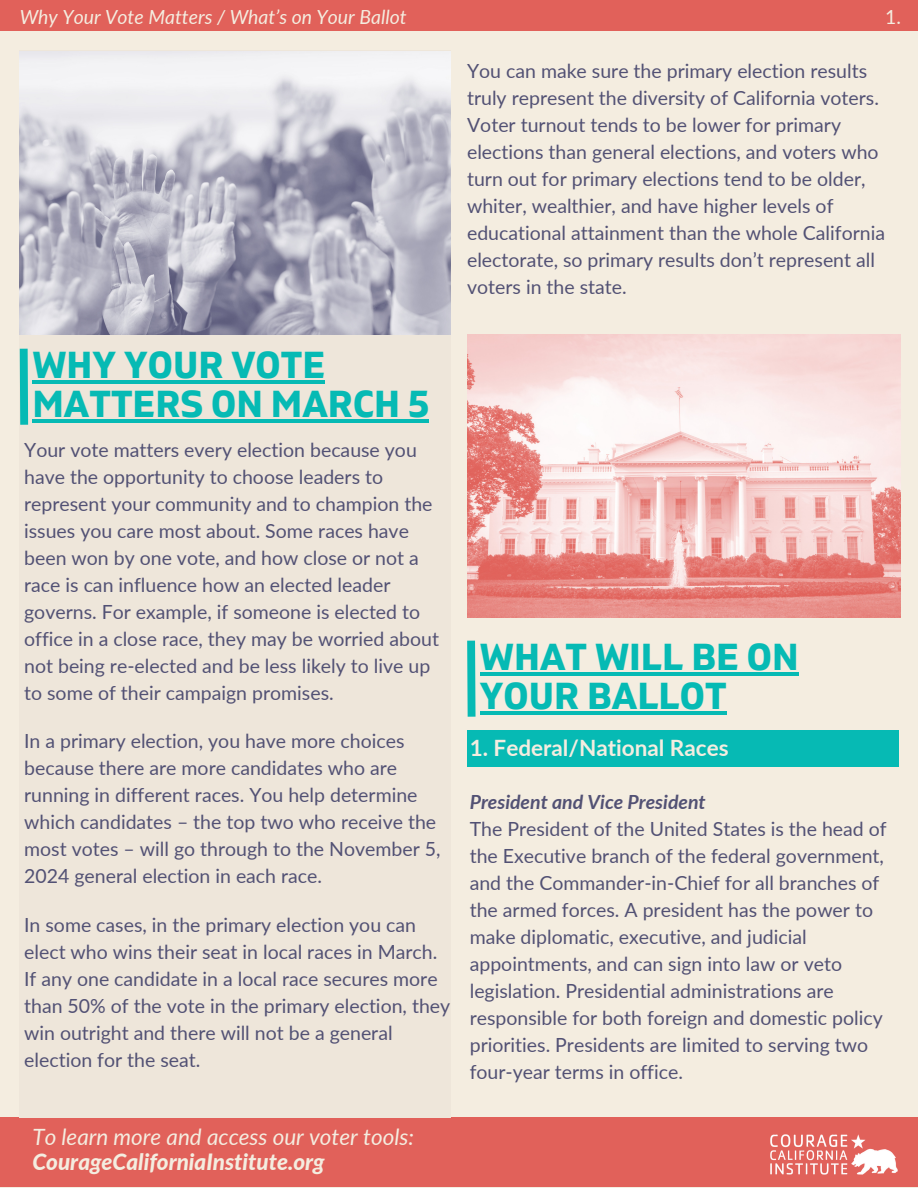
<style>
.page{position:relative;width:918px;height:1188px;background:#f4ede0}
.page>*{position:absolute;margin:0;border:0;box-sizing:border-box;transform-origin:0 0}
.t1{font:700 37.5px/39.3px "Gilam";color:#06bab4}
.t2{font:italic 22.5px/24.8px "Lato";color:#f4ede0}
.t3{font:700 22.5px "Lato";color:#f4ede0}
.t4{font:19.5px/27px "Lato";color:#525174}
.t5{font:italic 19.5px "Lato";color:#f4ede0}
.t6{font:italic 700 19.5px "Lato";color:#525174}
.t7{font:19.5px "Lato";color:#f4ede0}
.s1{font-weight:800}
</style>
<div class="page">
<div style="left:0;top:0;width:918px;height:31px;background:#e1615a"></div>
<div style="left:0;top:1118px;width:918px;height:69px;background:#e1615a"></div>
<div style="left:20px;top:50px;width:431px;height:1068px;background:#eee6da"></div>
<img style="left:20px;top:51px;width:431px;height:284px">
<img style="left:770px;top:1134px;width:128px;height:41px">
<svg style="left:19px;top:348px;width:10px;height:77px"></svg>
<img style="left:467px;top:335px;width:434px;height:282px">
<svg style="left:467px;top:640px;width:9px;height:77px"></svg>
<div style="left:467px;top:730px;width:431px;height:37px;background:#06bab4"></div>
<hr style="left:32px;top:380px;width:293px;height:3px;background:#06bab4">
<hr style="left:32px;top:419px;width:397px;height:4px;background:#06bab4">
<hr style="left:480px;top:672px;width:319px;height:3px;background:#06bab4">
<hr style="left:480px;top:711px;width:247px;height:4px;background:#06bab4">
<h3 class="t5" style="left:20px;top:4px;width:389px">Why Your Vote Matters / What’s on Your Ballot</h3>
<p class="t7" style="left:885px;top:4px;width:17px">1.</p>
<p class="t4" style="left:467px;top:57px;width:419px">You can make sure the primary election results truly represent the diversity of California voters.<br>Voter turnout tends to be lower for primary elections than general elections, and voters who turn out for primary elections tend to be older, whiter, wealthier, and have higher levels of educational attainment than the whole California electorate, so primary results don’t represent all voters in the state.</p>
<p class="t1" style="left:32px;top:346px;width:398px">WHY YOUR VOTE<br>MATTERS ON MARCH 5</p>
<h1 class="t4" style="left:24px;top:436px;width:416px">Your vote matters every election because you have the opportunity to choose leaders to represent your community and to champion the issues you care most about. Some races have been won by one vote, and how close or not a race is can influence how an elected leader governs. For example, if someone is elected to office in a close race, they may be worried about not being re-elected and be less likely to live up to some of their campaign promises.</h1>
<p class="t4" style="left:24px;top:727px;width:418px">In a primary election, you have more choices because there are more candidates who are running in different races. You help determine which candidates – the top two who receive the most votes – will go through to the November 5, 2024 general election in each race.</p>
<p class="t4" style="left:24px;top:911px;width:428px">In some cases, in the primary election you can elect who wins their seat in local races in March.<br>If any one candidate in a local race secures more than 50% of the vote in the primary election, they win outright and there will not be a general election for the seat.</p>
<p class="t2" style="left:32px;top:1124px;width:383px">To learn more and access our voter tools:<br><span class="s1">CourageCaliforniaInstitute.org</span></p>
<p class="t1" style="left:480px;top:638px;width:320px">WHAT WILL BE ON<br>YOUR BALLOT</p>
<h1 class="t3" style="left:470px;top:734px;width:260px">1. Federal/National Races</h1>
<h2 class="t6" style="left:470px;top:790px;width:237px">President and Vice President</h2>
<p class="t4" style="left:470px;top:815px;width:418px">The President of the United States is the head of the Executive branch of the federal government, and the Commander-in-Chief for all branches of the armed forces. A president has the power to make diplomatic, executive, and judicial appointments, and can sign into law or veto legislation. Presidential administrations are responsible for both foreign and domestic policy priorities. Presidents are limited to serving two four-year terms in office.</p>
</div>
